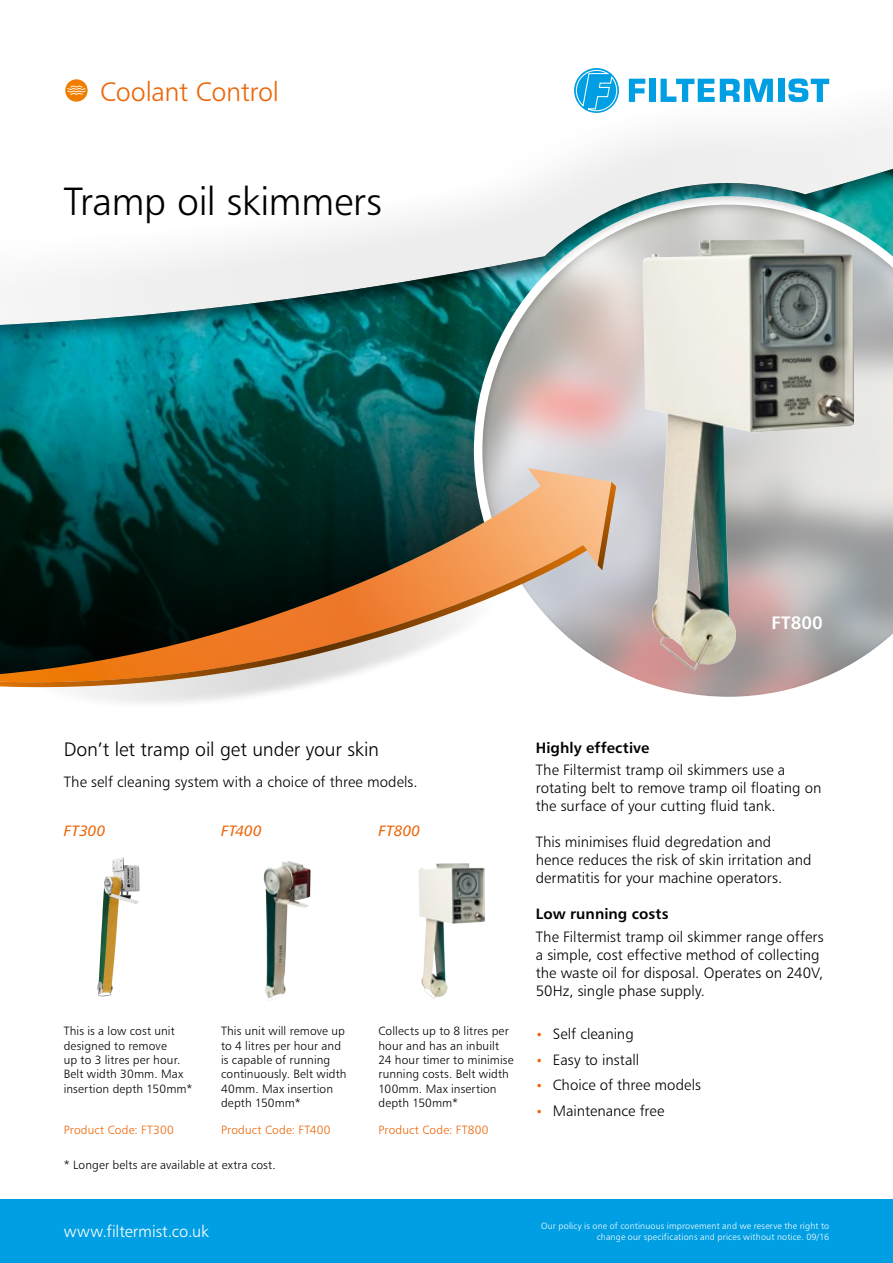
<style>
.page{position:relative;width:893px;height:1263px;background:#fff}
.page>*{position:absolute;margin:0;border:0;box-sizing:border-box;transform-origin:0 0}
.t1{font:39.45px "Humanist 777 BT Light B";letter-spacing:-.015em;color:#000}
.t2{font:27px "Humanist 777 BT Light B";letter-spacing:-.01em;color:#ec6608}
.t3{font:19.5px "Humanist 777 BT Light B";letter-spacing:-.01em;color:#000}
.t4{font:18px "Humanist 777 BT Bold B";letter-spacing:.005em;color:#fff}
.t5{font:16.5px "Humanist 777 BT Light B";color:#fff}
.t6{font:15px/18px "Humanist 777 BT Light B";color:#000}
.t7{font:15px "Humanist 777 BT Bold B";letter-spacing:.005em;color:#000}
.t8{font:15px "Humanist 777 BT Italic B";letter-spacing:.02em;color:#ec6608}
.t9{font:12px/14.4px "Humanist 777 BT Light B";letter-spacing:.01em;color:#000}
.t10{font:12px "Humanist 777 BT Light B";letter-spacing:.015em;color:#ec6608}
.t11{font:9px/10.8px "Humanist 777 BT Light B";letter-spacing:.02em;color:#fff;text-align:right}
.s1{font-size:12px;color:#ec6608}
</style>
<div class="page">
<div style="left:14px;top:532px;width:504px;height:178px;background:#000;opacity:.75"></div>
<svg style="left:0;top:379px;width:474px;height:89px"></svg>
<svg style="left:474px;top:379px;width:419px;height:326px"></svg>
<svg style="left:0;top:468px;width:611px;height:214px"></svg>
<svg style="left:0;top:545px;width:588px;height:142px"></svg>
<svg style="left:598px;top:482px;width:18px;height:88px"></svg>
<svg style="left:0;top:68px;width:893px;height:311px"></svg>
<img style="left:643px;top:239px;width:211px;height:431px">
<img style="left:263px;top:861px;width:48px;height:140px">
<img style="left:418px;top:863px;width:67px;height:136px">
<div style="left:0;top:1199px;width:893px;height:64px;background:#009fe3"></div>
<svg style="left:629px;top:79px;width:16px;height:23px"></svg>
<div style="left:649px;top:79px;width:7px;height:23px;background:#009fe3"></div>
<svg style="left:661px;top:79px;width:112px;height:23px"></svg>
<div style="left:778px;top:79px;width:6px;height:23px;background:#009fe3"></div>
<svg style="left:788px;top:78px;width:41px;height:24px"></svg>
<svg style="left:575px;top:69px;width:43px;height:43px"></svg>
<div style="left:64px;top:78px;width:25px;height:25px;background:#fff;border-radius:50%"></div>
<svg style="left:65px;top:79px;width:23px;height:23px"></svg>
<svg style="left:67px;top:86px;width:18px;height:9px"></svg>
<img style="left:97px;top:857px;width:43px;height:140px">
<h2 class="t2" style="left:100px;top:75px;width:180px">Coolant Control</h2>
<h1 class="t1" style="left:64px;top:177px;width:319px">Tramp oil skimmers</h1>
<p class="t4" style="left:771px;top:611px;width:53px">FT800</p>
<h3 class="t3" style="left:64px;top:738px;width:317px">Don’t let tramp oil get under your skin</h3>
<p class="t6" style="left:64px;top:773px;width:355px">The self cleaning system with a choice of three models.</p>
<p class="t8" style="left:64px;top:821px;width:43px">FT300</p>
<p class="t8" style="left:221px;top:821px;width:42px">FT400</p>
<p class="t8" style="left:378px;top:821px;width:43px">FT800</p>
<p class="t9" style="left:64px;top:1024px;width:130px">This is a low cost unit designed to remove<br>up to 3 litres per hour.<br>Belt width 30mm. Max insertion depth 150mm*</p>
<p class="t10" style="left:64px;top:1123px;width:112px">Product Code: FT300</p>
<p class="t9" style="left:221px;top:1024px;width:127px">This unit will remove up to 4 litres per hour and is capable of running continuously. Belt width<br>40mm. Max insertion depth 150mm*</p>
<p class="t10" style="left:221px;top:1123px;width:111px">Product Code: FT400</p>
<p class="t9" style="left:64px;top:1157px;width:214px">* Longer belts are available at extra cost.</p>
<p class="t5" style="left:64px;top:1221px;width:147px">www.filtermist.co.uk</p>
<p class="t9" style="left:378px;top:1024px;width:137px">Collects up to 8 litres per hour and has an inbuilt<br>24 hour timer to minimise running costs. Belt width<br>100mm. Max insertion depth 150mm*</p>
<p class="t10" style="left:378px;top:1123px;width:112px">Product Code: FT800</p>
<p class="t7" style="left:536px;top:738px;width:115px">Highly effective</p>
<p class="t6" style="left:536px;top:761px;width:287px">The Filtermist tramp oil skimmers use a rotating belt to remove tramp oil floating on the surface of your cutting fluid tank.</p>
<p class="t6" style="left:536px;top:833px;width:277px">This minimises fluid degredation and hence reduces the risk of skin irritation and dermatitis for your machine operators.</p>
<p class="t7" style="left:536px;top:905px;width:134px">Low running costs</p>
<p class="t6" style="left:536px;top:927px;width:289px">The Filtermist tramp oil skimmer range offers a simple, cost effective method of collecting the waste oil for disposal. Operates on 240V, 50Hz, single phase supply.</p>
<p class="t6" style="left:536px;top:1025px;width:100px"><span class="s1">•</span> Self cleaning</p>
<p class="t6" style="left:536px;top:1050px;width:105px"><span class="s1">•</span> Easy to install</p>
<p class="t6" style="left:536px;top:1076px;width:167px"><span class="s1">•</span> Choice of three models</p>
<p class="t6" style="left:536px;top:1101px;width:130px"><span class="s1">•</span> Maintenance free</p>
<p class="t11" style="left:541px;top:1220px;width:290px">Our policy is one of continuous improvement and we reserve the right to change our specifications and prices without notice. 09/16</p>
</div>
